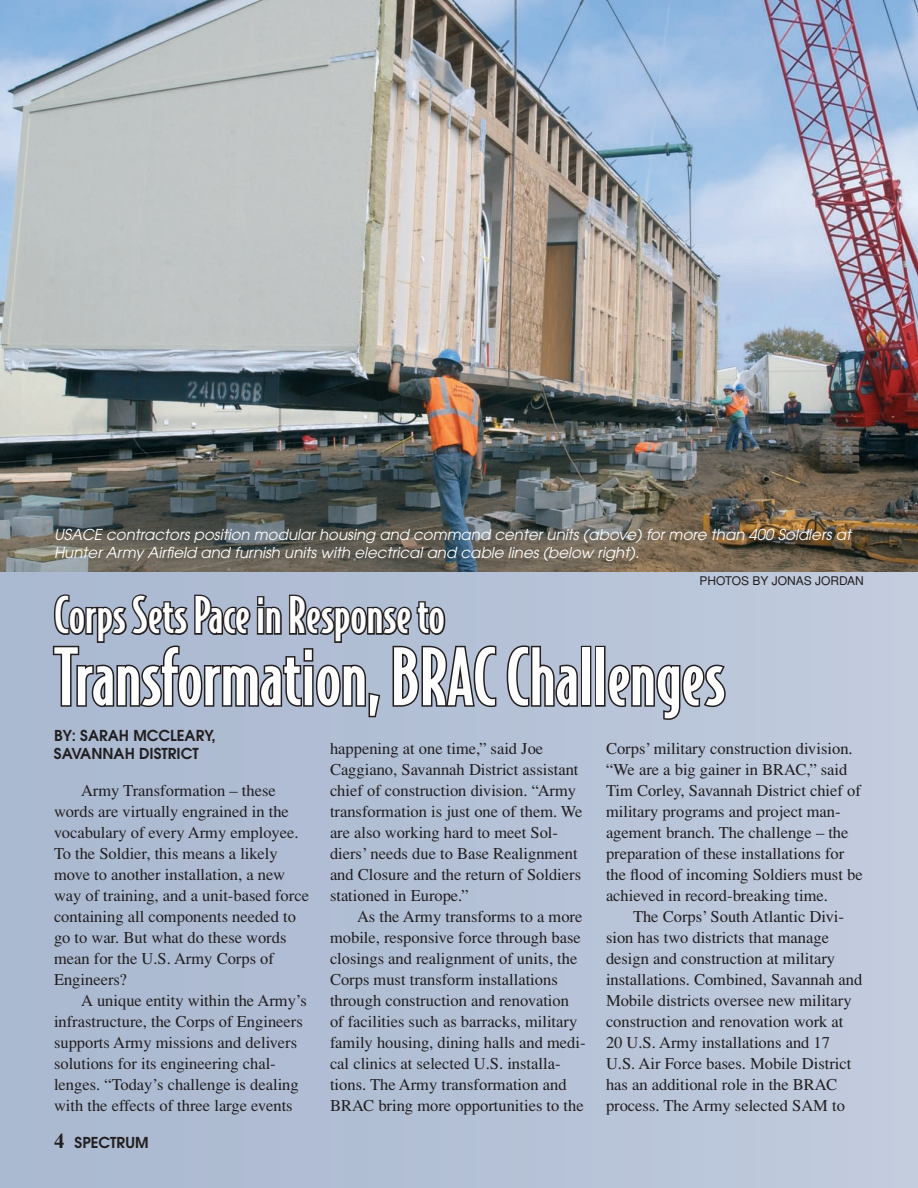
<style>
.page{position:relative;width:918px;height:1188px;background:#fff}
.page>*{position:absolute;margin:0;border:0;box-sizing:border-box;transform-origin:0 0}
.t1{font:500 75px "Bodega Sans";color:#fff}
.t2{font:500 48px "Bodega Sans";color:#fff}
.t3{font:16.5px/21px "Times";color:#231f20}
.t4{font:italic 15px/18px "Avant Garde";color:#fff}
.t5{font:600 15px "Avant Garde";color:#231f20}
.t6{font:12px "Helvetica";color:#231f20}
.s1{font-family:"Times New Roman";font-weight:700;font-size:21px}
</style>
<div class="page">
<div style="left:0;top:0;width:918px;height:1188px;background:linear-gradient(to right,#a8b7cf,#c1cbdd)"></div>
<img style="left:0;top:0;width:918px;height:571px">
<svg style="left:51px;top:593px;width:447px;height:126px;background:#858e9d"></svg>
<svg style="left:505px;top:644px;width:74px;height:65px;background:#848b99"></svg>
<div style="left:581px;top:646px;width:10px;height:61px;border:3px solid #231f20"></div>
<div style="left:595px;top:646px;width:11px;height:61px;border:3px solid #231f20"></div>
<svg style="left:606px;top:663px;width:121px;height:58px;background:#868d9a"></svg>
<p class="t4" style="left:54px;top:525px;width:799px">USACE contractors position modular housing and command center units (above) for more than 400 Soldiers at<br>Hunter Army Airfield and furnish units with electrical and cable lines (below right).</p>
<p class="t6" style="left:699px;top:574px;width:166px">PHOTOs BY JONAS JORDAN</p>
<h2 class="t2" style="left:54px;top:586px;width:393px">Corps Sets Pace in Response to</h2>
<h1 class="t1" style="left:54px;top:632px;width:673px">Transformation, BRAC Challenges</h1>
<p class="t5" style="left:54px;top:726px;width:46px">BY: SARA</p>
<p class="t5" style="left:119px;top:726px;width:61px">H MCCLEAR</p>
<p class="t5" style="left:204px;top:726px;width:13px">Y,</p>
<p class="t5" style="left:54px;top:744px;width:137px">SAVANNAH DISTRICT</p>
<p class="t3" style="left:54px;top:780px;width:257px;text-indent:27px">Army Transformation – these words are virtually engrained in the vocabulary of every Army employee.<br>To the Soldier, this means a likely move to another installation, a new way of training, and a unit-based force containing all components needed to go to war. But what do these words mean for the U.S. Army Corps of<br>Engineers?</p>
<p class="t3" style="left:54px;top:990px;width:254px;text-indent:27px">A unique entity within the Army’s infrastructure, the Corps of Engineers supports Army missions and delivers solutions for its engineering chal&shy;lenges. “Today’s challenge is dealing with the effects of three large events</p>
<p class="t5" style="left:54px;top:1133px;width:96px"><span class="s1">4</span> SPECTRUM</p>
<p class="t3" style="left:330px;top:738px;width:254px">happening at one time,” said Joe Caggiano, Savannah District assistant chief of construction division. “Army transformation is just one of them. We are also working hard to meet Sol&shy;diers’ needs due to Base Realignment and Closure and the return of Soldiers stationed in Europe.”</p>
<p class="t3" style="left:330px;top:906px;width:257px;text-indent:27px">As the Army transforms to a more mobile, responsive force through base closings and realignment of units, the Corps must transform installations through construction and renovation of facilities such as barracks, military family housing, dining halls and medi&shy;cal clinics at selected U.S. installa&shy;tions. The Army transformation and BRAC bring more opportunities to the</p>
<p class="t3" style="left:606px;top:738px;width:258px">Corps’ military construction division. “We are a big gainer in BRAC,” said Tim Corley, Savannah District chief of military programs and project man&shy;agement branch. The challenge – the preparation of these installations for the flood of incoming Soldiers must be achieved in record-breaking time.</p>
<p class="t3" style="left:606px;top:906px;width:258px;text-indent:27px">The Corps’ South Atlantic Divi&shy;sion has two districts that manage design and construction at military installations. Combined, Savannah and Mobile districts oversee new military construction and renovation work at 20 U.S. Army installations and 17<br>U.S. Air Force bases. Mobile District has an additional role in the BRAC process. The Army selected SAM to</p>
</div>
